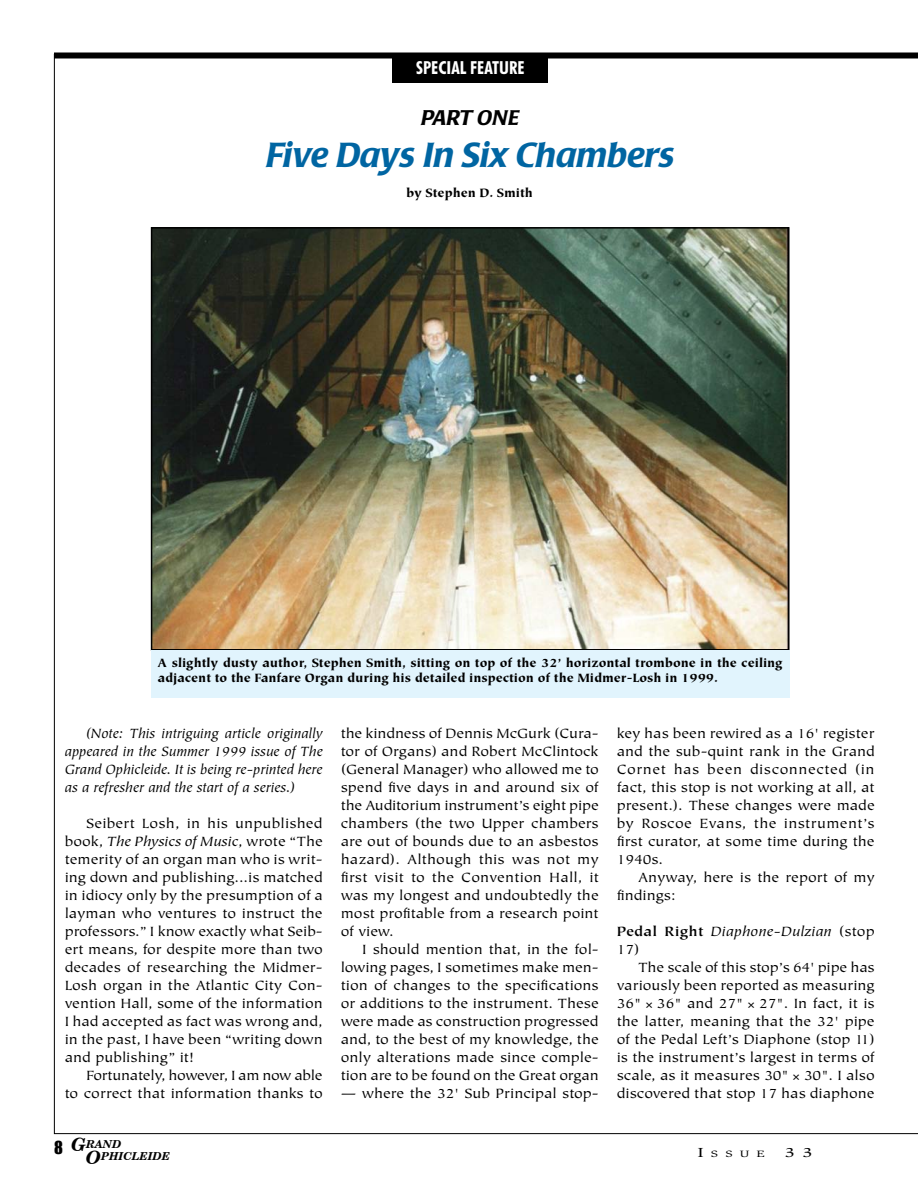
<style>
.page{position:relative;width:918px;height:1188px;background:#fff}
.page>*{position:absolute;margin:0;border:0;box-sizing:border-box;transform-origin:0 0}
.t1{font:italic 500 34.5px "Poppl Laudatio";color:#0065a2}
.t2{font:italic 500 21px "Poppl Laudatio";color:#000}
.t3{font:700 condensed 18px "Futura BT";color:#fff}
.t4{font:15px/18px "Tiepolo";color:#000;text-align:justify;scale:1.08 1}
.t5{font:italic 15px/18px "Tiepolo";color:#000;text-align:justify}
.t6{font:italic 15px/18px "Tiepolo";color:#000;scale:1.08 1}
.t7{font:900 13.5px/15px "Tiepolo";color:#000}
.t8{font:13.5px "Slimbach";color:#000;scale:1.5 1}
.t9{font:italic 700 10.95px/11.7px "Century Schoolbook BT";color:#000}
.t10{font:9.45px "Slimbach";color:#000;scale:1.5 1}
.s1{font-style:italic}
.s2{font-weight:700;font-style:normal}
.s3{font-style:normal}
.s4{font-family:"Impact";font-weight:400;font-style:normal;font-size:16.5px}
.s5{font-size:18.3px}
.s6{font-size:13.5px}
</style>
<div class="page">
<div style="left:54px;top:52px;width:864px;height:6px;background:#000"></div>
<div style="left:392px;top:57px;width:156px;height:25px;background:#000"></div>
<img style="left:154px;top:230px;width:633px;height:418px">
<div style="left:151px;top:227px;width:639px;height:424px;border:2px solid #000"></div>
<div style="left:151px;top:651px;width:639px;height:47px;background:#e1f4fd"></div>
<p class="t3" style="left:416px;top:57px;width:110px">SPECIAL FEATURE</p>
<h2 class="t2" style="left:421px;top:106px;width:100px">PART ONE</h2>
<h1 class="t1" style="left:265px;top:135px;width:410px">Five Days In Six Chambers</h1>
<p class="t7" style="left:407px;top:185px;width:128px">by Stephen D. Smith</p>
<p class="t7" style="left:158px;top:655px;width:627px">A slightly dusty author, Stephen Smith, sitting on top of the 32’ horizontal trombone in the ceiling adjacent to the Fanfare Organ during his detailed inspection of the Midmer-Losh in 1999.</p>
<p class="t5" style="left:65px;top:725px;width:260px;text-indent:21px">(Note: This intriguing article originally appeared in the Summer 1999 issue of The Grand Ophicleide. It is being re-printed here as a refresher and the start of a series.)</p>
<p class="t4" style="left:65px;top:815px;width:240px;text-indent:21px">Seibert Losh, in his unpublished book, <span class="s1">The Physics of Music</span>, wrote “The temerity of an organ man who is writ&shy;ing down and publishing...is matched in idiocy only by the presumption of a layman who ventures to instruct the professors.” I know exactly what Seib&shy;ert means, for despite more than two decades of researching the Midmer-Losh organ in the Atlantic City Con&shy;vention Hall, some of the information I had accepted as fact was wrong and, in the past, I have been “writing down and publishing” it!</p>
<p class="t4" style="left:65px;top:1067px;width:240px;text-align:right">Fortunately, however, I am now able<br>to correct that information thanks to</p>
<p class="t4" style="left:341px;top:725px;width:241px">the kindness of Dennis McGurk (Cura&shy;tor of Organs) and Robert McClintock (General Manager) who allowed me to spend five days in and around six of the Auditorium instrument’s eight pipe chambers (the two Upper chambers are out of bounds due to an asbestos hazard). Although this was not my first visit to the Convention Hall, it was my longest and undoubtedly the most profitable from a research point of view.</p>
<p class="t4" style="left:341px;top:941px;width:240px;text-indent:21px">I should mention that, in the fol&shy;lowing pages, I sometimes make men&shy;tion of changes to the specifications or additions to the instrument. These were made as construction progressed and, to the best of my knowledge, the only alterations made since comple&shy;tion are to be found on the Great organ</p>
<p class="t4" style="left:341px;top:1085px;width:240px">— where the 32' Sub Principal stop-</p>
<p class="t4" style="left:617px;top:725px;width:240px">key has been rewired as a 16' register and the sub-quint rank in the Grand Cornet has been disconnected (in fact, this stop is not working at all, at present.). These changes were made by Roscoe Evans, the instrument’s first curator, at some time during the 1940s.</p>
<p class="t4" style="left:617px;top:869px;width:240px;text-indent:21px">Anyway, here is the report of my findings:</p>
<p class="t6" style="left:617px;top:923px;width:240px"><span class="s2">Pedal Right</span> Diaphone-Dulzian <span class="s3">(stop<br>17)</span></p>
<p class="t4" style="left:617px;top:959px;width:240px;text-indent:21px">The scale of this stop’s 64' pipe has variously been reported as measuring 36"×36" and 27"×27". In fact, it is the latter, meaning that the 32' pipe of the Pedal Left’s Diaphone (stop 11) is the instrument’s largest in terms of scale, as it measures 30"×30". I also discovered that stop 17 has diaphone</p>
<p class="t9" style="left:86px;top:1138px;width:86px;text-indent:-32px"><span class="s4">8</span> <span class="s5">G</span>RAND<br><span class="s5">O</span>PHICLEIDE</p>
<p class="t10" style="left:698px;top:1149px;width:46px"><span class="s6">I</span>SSUE</p>
<p class="t8" style="left:785px;top:1145px;width:20px">3 3</p>
</div>
